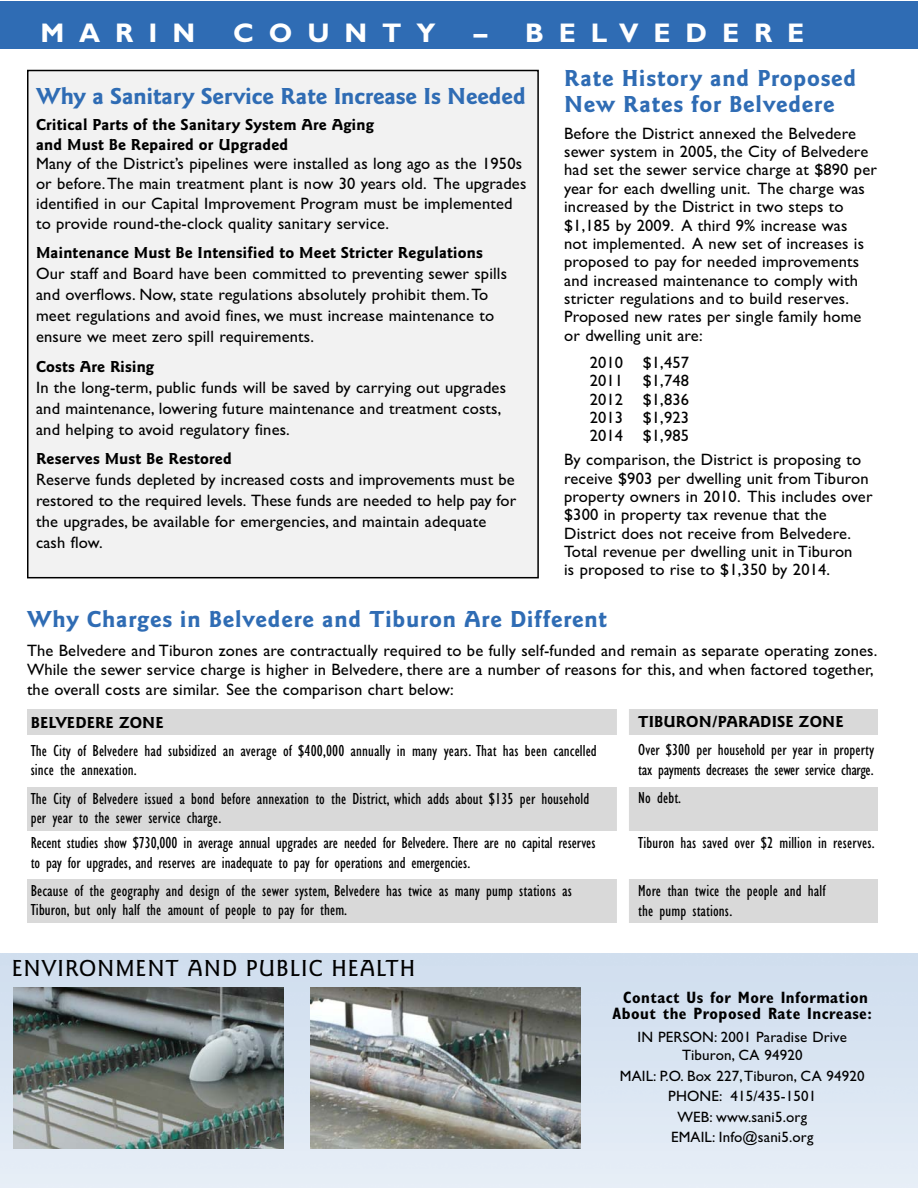
<style>
.page{position:relative;width:918px;height:1188px;background:#fff}
.page>*{position:absolute;margin:0;border:0;box-sizing:border-box;transform-origin:0 0}
.t1{font:700 27px "Gill Sans";letter-spacing:.55em;color:#fff}
.t2{font:700 24px/25.5px "Goudy Sans";letter-spacing:.03em;color:#2f6cb4}
.t3{font:700 24px "Goudy Sans";letter-spacing:-.005em;color:#2f6cb4}
.t4{font:500 24px "Goudy Sans";letter-spacing:.045em;color:#000}
.t5{font:16.5px/18.5px "Gill Sans";letter-spacing:.01em;color:#000}
.t6{font:condensed 16.5px/19.5px "Gill Sans";letter-spacing:.005em;color:#000}
.t7{font:700 16.5px/19.8px "Goudy Sans";letter-spacing:.01em;color:#000}
.t8{font:700 condensed 16.5px/15.9px "Gill Sans";letter-spacing:.025em;color:#000;text-align:center}
.t9{font:15px/20.7px "Gill Sans";letter-spacing:.01em;color:#000;text-align:center}
</style>
<div class="page">
<img style="left:0;top:954px;width:918px;height:234px">
<div style="left:28px;top:71px;width:510px;height:507px;background:#f2f2f2"></div>
<div style="left:27px;top:70px;width:512px;height:508px;border:2px solid #000"></div>
<div style="left:0;top:2px;width:918px;height:47px;background:#2f6cb4"></div>
<img style="left:14px;top:987px;width:270px;height:162px">
<img style="left:310px;top:987px;width:270px;height:162px">
<div style="left:27px;top:709px;width:851px;height:26px;background:#d9d9d9"></div>
<div style="left:27px;top:788px;width:851px;height:43px;background:#d9d9d9"></div>
<div style="left:27px;top:879px;width:851px;height:44px;background:#d9d9d9"></div>
<div style="left:617px;top:702px;width:12px;height:224px;background:#fff"></div>
<h1 class="t1" style="left:40px;top:24px;width:156px">MARIN</h1>
<h1 class="t1" style="left:233px;top:24px;width:204px">COUNTY</h1>
<h1 class="t1" style="left:474px;top:24px;width:332px">– BELVEDERE</h1>
<h2 class="t2" style="left:564px;top:67px;width:294px">Rate History and Proposed<br>New Rates for Belvedere</h2>
<p class="t5" style="left:564px;top:126px;width:314px">Before the District annexed the Belvedere sewer system in 2005, the City of Belvedere had set the sewer service charge at $890 per year for each dwelling unit. The charge was increased by the District in two steps to $1,185 by 2009. A third 9% increase was<br>not implemented. A new set of increases is proposed to pay for needed improvements and increased maintenance to comply with stricter regulations and to build reserves.<br>Proposed new rates per single family home or dwelling unit are:</p>
<p class="t5" style="left:590px;top:355px;width:101px;text-align:justify">2010 $1,457<br>2011 $1,748<br>2012 $1,836<br>2013 $1,923<br>2014 $1,985</p>
<p class="t5" style="left:564px;top:452px;width:310px">By comparison, the District is proposing to receive $903 per dwelling unit from Tiburon property owners in 2010. This includes over $300 in property tax revenue that the District does not receive from Belvedere.<br>Total revenue per dwelling unit in Tiburon<br>is proposed to rise to $1,350 by 2014.</p>
<h2 class="t2" style="left:27px;top:608px;width:582px">Why Charges in Belvedere and Tiburon Are Different</h2>
<p class="t5" style="left:27px;top:642px;width:852px;line-height:19.8px">The Belvedere and Tiburon zones are contractually required to be fully self-funded and remain as separate operating zones.<br>While the sewer service charge is higher in Belvedere, there are a number of reasons for this, and when factored together, the overall costs are similar. See the comparison chart below:</p>
<p class="t7" style="left:638px;top:713px;width:207px">TIBURON/PARADISE ZONE</p>
<p class="t6" style="left:638px;top:742px;width:238px">Over $300 per household per year in property tax payments decreases the sewer service charge.</p>
<p class="t6" style="left:638px;top:790px;width:44px">No debt.</p>
<p class="t6" style="left:638px;top:835px;width:238px">Tiburon has saved over $2 million in reserves.</p>
<p class="t6" style="left:638px;top:883px;width:189px">More than twice the people and half the pump stations.</p>
<h2 class="t3" style="left:36px;top:87px;width:491px">Why a Sanitary Service Rate Increase Is Needed</h2>
<p class="t7" style="left:36px;top:116px;width:339px">Critical Parts of the Sanitary System Are Aging and Must Be Repaired or Upgraded</p>
<p class="t5" style="left:36px;top:155px;width:492px;line-height:19.8px">Many of the District’s pipelines were installed as long ago as the 1950s or before. The main treatment plant is now 30 years old. The upgrades identified in our Capital Improvement Program must be implemented to provide round-the-clock quality sanitary service.</p>
<p class="t7" style="left:36px;top:244px;width:448px">Maintenance Must Be Intensified to Meet Stricter Regulations</p>
<p class="t5" style="left:36px;top:265px;width:473px;line-height:21px">Our staff and Board have been committed to preventing sewer spills and overflows. Now, state regulations absolutely prohibit them. To meet regulations and avoid fines, we must increase maintenance to ensure we meet zero spill requirements.</p>
<p class="t7" style="left:36px;top:358px;width:120px">Costs Are Rising</p>
<p class="t5" style="left:36px;top:379px;width:472px;line-height:21px">In the long-term, public funds will be saved by carrying out upgrades and maintenance, lowering future maintenance and treatment costs, and helping to avoid regulatory fines.</p>
<p class="t7" style="left:36px;top:450px;width:197px">Reserves Must Be Restored</p>
<p class="t5" style="left:36px;top:471px;width:482px;line-height:21px">Reserve funds depleted by increased costs and improvements must be restored to the required levels. These funds are needed to help pay for the upgrades, be available for emergencies, and maintain adequate cash flow.</p>
<p class="t7" style="left:31px;top:714px;width:134px">BELVEDERE ZONE</p>
<p class="t6" style="left:31px;top:743px;width:568px">The City of Belvedere had subsidized an average of $400,000 annually in many years. That has been cancelled since the annexation.</p>
<p class="t6" style="left:31px;top:790px;width:560px">The City of Belvedere issued a bond before annexation to the District, which adds about $135 per household per year to the sewer service charge.</p>
<p class="t6" style="left:31px;top:835px;width:566px">Recent studies show $730,000 in average annual upgrades are needed for Belvedere. There are no capital reserves to pay for upgrades, and reserves are inadequate to pay for operations and emergencies.</p>
<p class="t6" style="left:31px;top:882px;width:543px">Because of the geography and design of the sewer system, Belvedere has twice as many pump stations as<br>Tiburon, but only half the amount of people to pay for them.</p>
<h2 class="t4" style="left:12px;top:959px;width:405px">ENVIRONMENT AND PUBLIC HEALTH</h2>
<p class="t8" style="left:613px;top:991px;width:261px">Contact Us for More Information<br>About the Proposed Rate Increase:</p>
<p class="t9" style="left:638px;top:1030px;width:211px;line-height:17.4px">IN PERSON: 2001 Paradise Drive<br>Tiburon, CA 94920</p>
<p class="t9" style="left:620px;top:1067px;width:246px">MAIL: P.O. Box 227, Tiburon, CA 94920<br>PHONE: 415/435-1501<br>WEB: www.sani5.org<br>EMAIL: Info@sani5.org</p>
</div>
